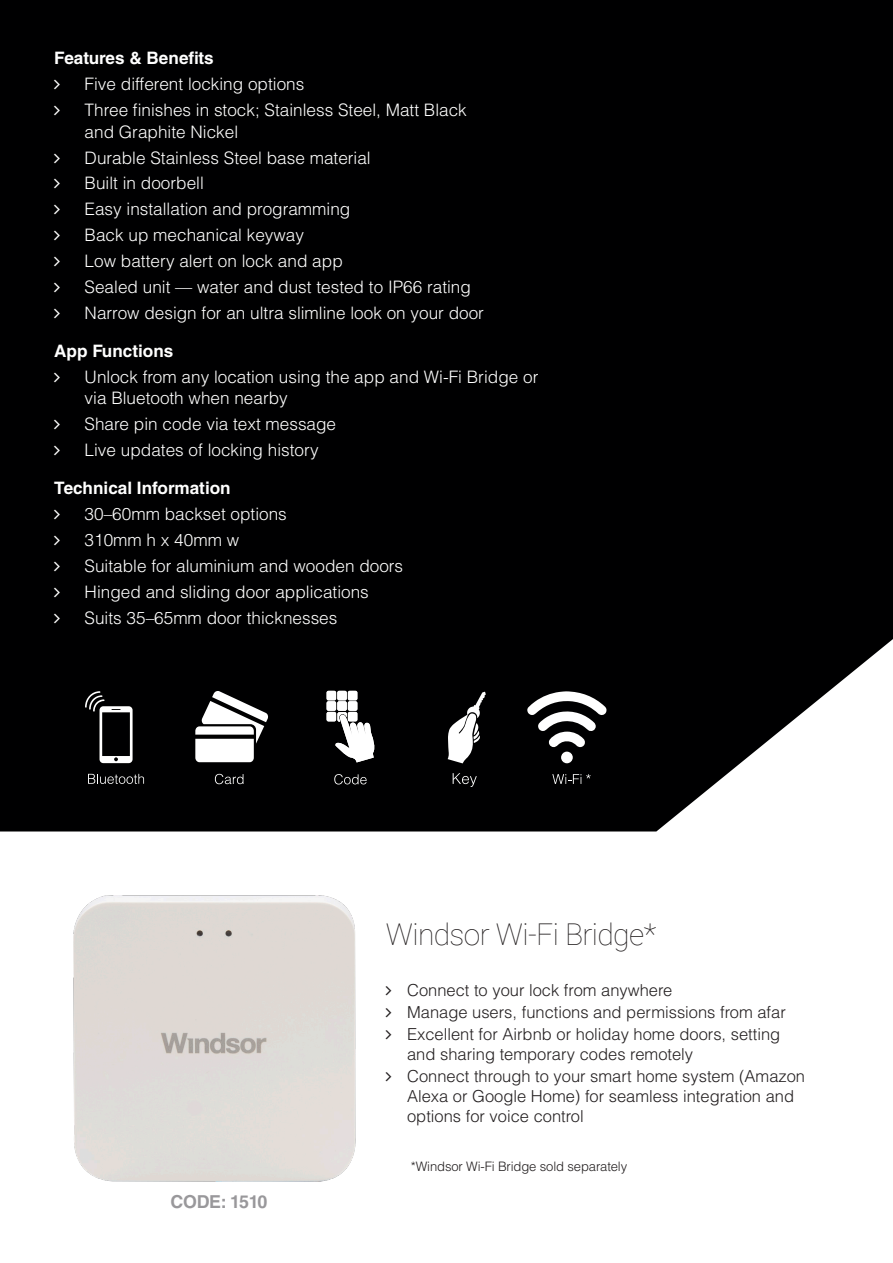
<style>
.page{position:relative;width:893px;height:1263px;background:#fff}
.page>*{position:absolute;margin:0;border:0;box-sizing:border-box;transform-origin:0 0}
.L3_-_Heading{font:100 30px "Roboto";letter-spacing:-.02em;color:#231f20}
.L3_-_Heading-2{font:700 17.85px "Helvetica LT Std";letter-spacing:-.02em;color:#99989b}
.t1{font:300 17.1px/21.5px "Helvetica LT Std";color:#fff}
.t2{font:700 17.1px "Helvetica LT Std";color:#fff}
.t3{font:300 16.5px/19.8px "Helvetica LT Std";color:#231f20}
.t4{font:300 13.05px "Helvetica LT Std";letter-spacing:-.01em;color:#231f20}
</style>
<div class="page">
<div style="left:0;top:0;width:893px;height:831px;background:#000001"></div>
<svg style="left:85px;top:691px;width:48px;height:72px"></svg>
<svg style="left:88px;top:774px;width:56px;height:10px"></svg>
<svg style="left:448px;top:692px;width:38px;height:71px"></svg>
<svg style="left:453px;top:773px;width:24px;height:14px"></svg>
<svg style="left:327px;top:691px;width:49px;height:71px"></svg>
<svg style="left:334px;top:774px;width:33px;height:10px"></svg>
<svg style="left:527px;top:691px;width:80px;height:57px"></svg>
<div style="left:561px;top:751px;width:12px;height:12px;background:#fff;border-radius:50%"></div>
<svg style="left:552px;top:774px;width:39px;height:10px"></svg>
<svg style="left:215px;top:774px;width:28px;height:10px"></svg>
<svg style="left:195px;top:690px;width:74px;height:72px"></svg>
<img style="left:73px;top:895px;width:283px;height:287px">
<svg style="left:54px;top:80px;width:6px;height:10px"></svg>
<svg style="left:54px;top:106px;width:6px;height:9px"></svg>
<svg style="left:54px;top:153px;width:6px;height:10px"></svg>
<svg style="left:54px;top:179px;width:6px;height:10px"></svg>
<svg style="left:54px;top:205px;width:6px;height:10px"></svg>
<svg style="left:54px;top:231px;width:6px;height:10px"></svg>
<svg style="left:54px;top:257px;width:6px;height:9px"></svg>
<svg style="left:54px;top:283px;width:6px;height:9px"></svg>
<svg style="left:54px;top:308px;width:6px;height:10px"></svg>
<svg style="left:54px;top:372px;width:6px;height:10px"></svg>
<svg style="left:54px;top:420px;width:6px;height:10px"></svg>
<svg style="left:54px;top:446px;width:6px;height:9px"></svg>
<svg style="left:54px;top:510px;width:6px;height:9px"></svg>
<svg style="left:54px;top:536px;width:6px;height:9px"></svg>
<svg style="left:54px;top:561px;width:6px;height:10px"></svg>
<svg style="left:54px;top:587px;width:6px;height:10px"></svg>
<svg style="left:54px;top:613px;width:6px;height:10px"></svg>
<p class="t2" style="left:54px;top:48px;width:161px">Features &amp; Benefits</p>
<p class="t1" style="left:85px;top:73px;width:221px">Five different locking options</p>
<p class="t1" style="left:85px;top:99px;width:384px">Three finishes in stock; Stainless Steel, Matt Black and Graphite Nickel</p>
<p class="t1" style="left:85px;top:147px;width:288px">Durable Stainless Steel base material</p>
<p class="t1" style="left:85px;top:172px;width:121px">Built in doorbell</p>
<p class="t1" style="left:85px;top:198px;width:267px">Easy installation and programming</p>
<p class="t1" style="left:85px;top:224px;width:221px">Back up mechanical keyway</p>
<p class="t1" style="left:85px;top:250px;width:260px">Low battery alert on lock and app</p>
<p class="t1" style="left:85px;top:276px;width:388px">Sealed unit — water and dust tested to IP66 rating</p>
<p class="t1" style="left:85px;top:302px;width:401px">Narrow design for an ultra slimline look on your door</p>
<p class="t2" style="left:54px;top:341px;width:121px">App Functions</p>
<p class="t1" style="left:85px;top:366px;width:455px">Unlock from any location using the app and Wi-Fi Bridge or via Bluetooth when nearby</p>
<p class="t1" style="left:85px;top:413px;width:253px">Share pin code via text message</p>
<p class="t1" style="left:85px;top:439px;width:236px">Live updates of locking history</p>
<p class="t2" style="left:54px;top:478px;width:178px">Technical Information</p>
<p class="t1" style="left:85px;top:503px;width:204px">30–60mm backset options</p>
<p class="t1" style="left:85px;top:529px;width:156px">310mm h x 40mm w</p>
<p class="t1" style="left:85px;top:555px;width:320px">Suitable for aluminium and wooden doors</p>
<p class="t1" style="left:85px;top:581px;width:286px">Hinged and sliding door applications</p>
<p class="t1" style="left:85px;top:607px;width:254px">Suits 35–65mm door thicknesses</p>
<p class="L3_-_Heading" style="left:386px;top:913px;width:272px">Windsor Wi-Fi Bridge*</p>
<p class="t3" style="left:407px;top:980px;width:267px">Connect to your lock from anywhere</p>
<p class="t3" style="left:407px;top:1002px;width:380px">Manage users, functions and permissions from afar</p>
<p class="t3" style="left:407px;top:1024px;width:375px">Excellent for Airbnb or holiday home doors, setting and sharing temporary codes remotely</p>
<p class="t3" style="left:407px;top:1066px;width:399px">Connect through to your smart home system (Amazon<br>Alexa or Google Home) for seamless integration and options for voice control</p>
<p class="L3_-_Heading-2" style="left:171px;top:1190px;width:98px">CODE: 1510</p>
<p class="t4" style="left:411px;top:1158px;width:218px">*Windsor Wi-Fi Bridge sold separately</p>
</div>
